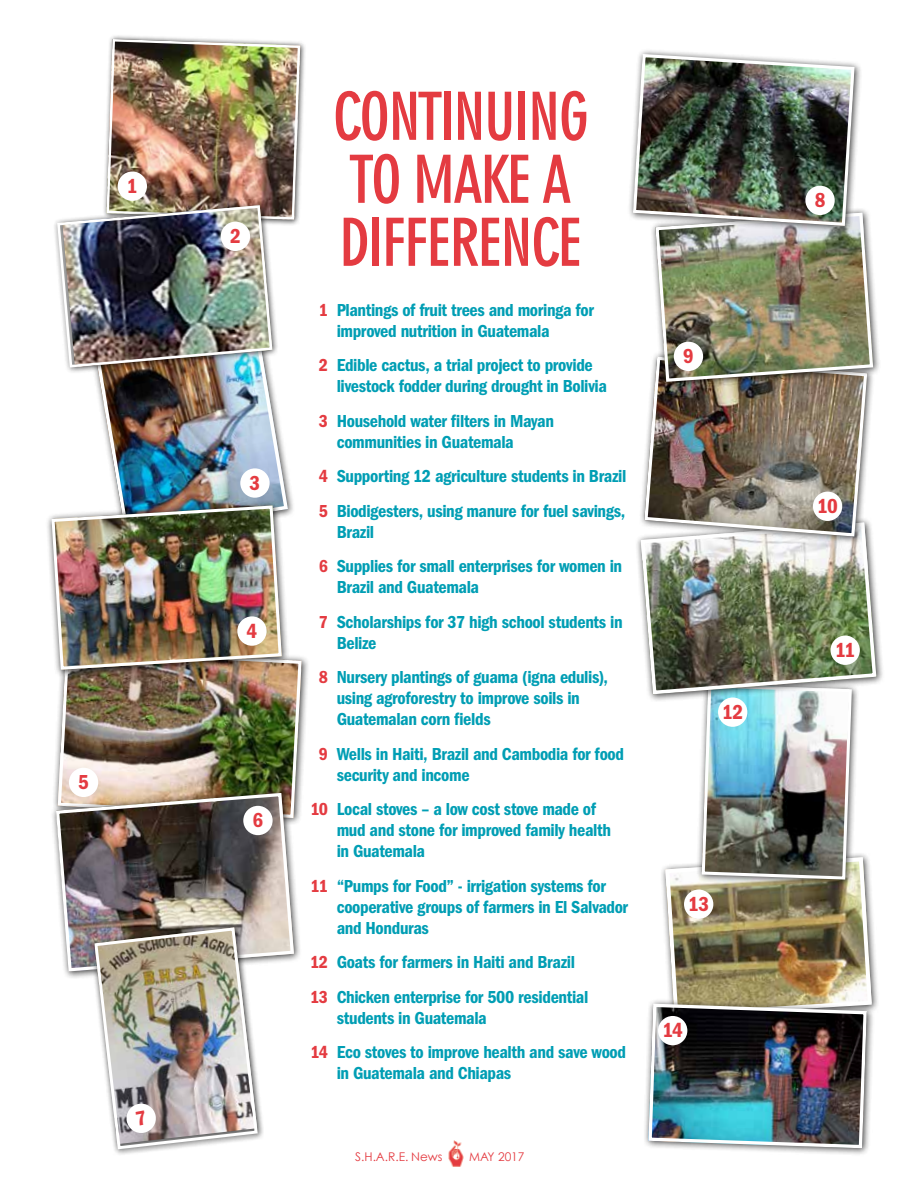
<style>
.page{position:relative;width:918px;height:1188px;background:#fff}
.page>*{position:absolute;margin:0;border:0;box-sizing:border-box;transform-origin:0 0}
.t1{font:63px/63px "Geometric 706 BT Bold Condensed B";letter-spacing:-.02em;color:#e43b41}
.t2{font:21px "ITC Franklin Gothic Std Dm Cd";letter-spacing:-.04em;color:#e43b41}
.t3{font:18px/21px "ITC Franklin Gothic Std Dm Cd";letter-spacing:-.02em;color:#009eb4}
.t4{font:12px "Century Gothic";color:#e43b41}
.s1{color:#e43b41}
</style>
<div class="page">
<img style="left:448px;top:1140px;width:16px;height:27px">
<div style="left:52px;top:643px;width:257px;height:183px;background:#000;opacity:.75"></div>
<div style="left:50px;top:787px;width:252px;height:192px;background:#000;opacity:.75"></div>
<img style="left:54px;top:820px;width:242px;height:153px">
<div style="left:102px;top:34px;width:204px;height:192px;background:#000;opacity:.75"></div>
<img style="left:106px;top:39px;width:194px;height:181px">
<div style="left:107px;top:39px;width:193px;height:181px;border:2px solid #fff;border-radius:6px"></div>
<div style="left:635px;top:517px;width:249px;height:185px;background:#000;opacity:.75"></div>
<img style="left:95px;top:374px;width:195px;height:126px">
<div style="left:46px;top:500px;width:244px;height:178px;background:#000;opacity:.75"></div>
<img style="left:50px;top:504px;width:253px;height:316px">
<div style="left:52px;top:200px;width:227px;height:174px;background:#000;opacity:.75"></div>
<img style="left:56px;top:204px;width:218px;height:165px">
<div style="left:89px;top:922px;width:175px;height:234px;background:#000;opacity:.75"></div>
<div style="left:643px;top:998px;width:232px;height:159px;background:#000;opacity:.75"></div>
<div style="left:118px;top:172px;width:29px;height:29px;background:#fff;border-radius:50%"></div>
<div style="left:221px;top:222px;width:29px;height:29px;background:#fff;border-radius:50%"></div>
<div style="left:240px;top:468px;width:30px;height:30px;background:#fff;border-radius:50%"></div>
<div style="left:237px;top:616px;width:30px;height:30px;background:#fff;border-radius:50%"></div>
<div style="left:243px;top:806px;width:30px;height:29px;background:#fff;border-radius:50%"></div>
<img style="left:631px;top:52px;width:247px;height:1098px">
<div style="left:805px;top:186px;width:30px;height:29px;background:#fff;border-radius:50%"></div>
<div style="left:674px;top:342px;width:29px;height:29px;background:#fff;border-radius:50%"></div>
<img style="left:93px;top:926px;width:166px;height:225px">
<p class="t2" style="left:127px;top:174px;width:12px">1</p>
<p class="t2" style="left:78px;top:770px;width:12px">5</p>
<p class="t2" style="left:230px;top:224px;width:12px">2</p>
<p class="t2" style="left:250px;top:471px;width:12px">3</p>
<p class="t2" style="left:247px;top:619px;width:12px">4</p>
<p class="t2" style="left:253px;top:808px;width:12px">6</p>
<h1 class="t1" style="left:333px;top:85px;width:257px">CONTINUING<br>TO MAKE A<br>DIFFERENCE</h1>
<p class="t3" style="left:337px;top:299px;width:259px;text-indent:-18px"><span class="s1">1</span> Plantings of fruit trees and moringa for improved nutrition in Guatemala</p>
<p class="t3" style="left:337px;top:355px;width:272px;text-indent:-18px"><span class="s1">2</span> Edible cactus, a trial project to provide livestock fodder during drought in Bolivia</p>
<p class="t3" style="left:337px;top:410px;width:219px;text-indent:-18px"><span class="s1">3</span> Household water filters in Mayan communities in Guatemala</p>
<p class="t3" style="left:319px;top:459px;width:309px;line-height:34.5px"><span class="s1">4</span> Supporting 12 agriculture students in Brazil<br><span class="s1">5</span> Biodigesters, using manure for fuel savings,</p>
<p class="t3" style="left:319px;top:515px;width:305px;line-height:34.5px;text-indent:18px">Brazil<br><span class="s1">6</span> Supplies for small enterprises for women in</p>
<p class="t3" style="left:319px;top:570px;width:305px;line-height:34.5px;text-indent:18px">Brazil and Guatemala<br><span class="s1">7</span> Scholarships for 37 high school students in</p>
<p class="t3" style="left:319px;top:626px;width:291px;line-height:34.5px;text-indent:18px">Belize<br><span class="s1">8</span> Nursery plantings of guama (igna edulis),</p>
<p class="t3" style="left:337px;top:688px;width:245px">using agroforestry to improve soils in<br>Guatemalan corn fields</p>
<p class="t3" style="left:337px;top:744px;width:289px;text-indent:-18px"><span class="s1">9</span> Wells in Haiti, Brazil and Cambodia for food security and income</p>
<p class="t3" style="left:337px;top:799px;width:276px;text-indent:-26px"><span class="s1">10</span> Local stoves – a low cost stove made of mud and stone for improved family health in Guatemala</p>
<p class="t3" style="left:337px;top:876px;width:293px;text-indent:-26px"><span class="s1">11</span> “Pumps for Food” - irrigation systems for cooperative groups of farmers in El Salvador and Honduras</p>
<p class="t3" style="left:310px;top:945px;width:280px;line-height:34.5px"><span class="s1">12</span> Goats for farmers in Haiti and Brazil<br><span class="s1">13</span> Chicken enterprise for 500 residential</p>
<p class="t3" style="left:310px;top:1001px;width:317px;line-height:34.5px;text-indent:26px">students in Guatemala<br><span class="s1">14</span> Eco stoves to improve health and save wood</p>
<p class="t3" style="left:337px;top:1063px;width:176px">in Guatemala and Chiapas</p>
<p class="t4" style="left:355px;top:1149px;width:89px">S.H.A.R.E. News</p>
<p class="t4" style="left:469px;top:1149px;width:57px">MAY 2017</p>
<p class="t2" style="left:683px;top:344px;width:12px">9</p>
<p class="t2" style="left:722px;top:700px;width:22px">12</p>
<p class="t2" style="left:688px;top:892px;width:22px">13</p>
<p class="t2" style="left:662px;top:1019px;width:22px">14</p>
<p class="t2" style="left:815px;top:188px;width:12px">8</p>
<p class="t2" style="left:817px;top:494px;width:22px">10</p>
<p class="t2" style="left:835px;top:638px;width:22px">11</p>
</div>
